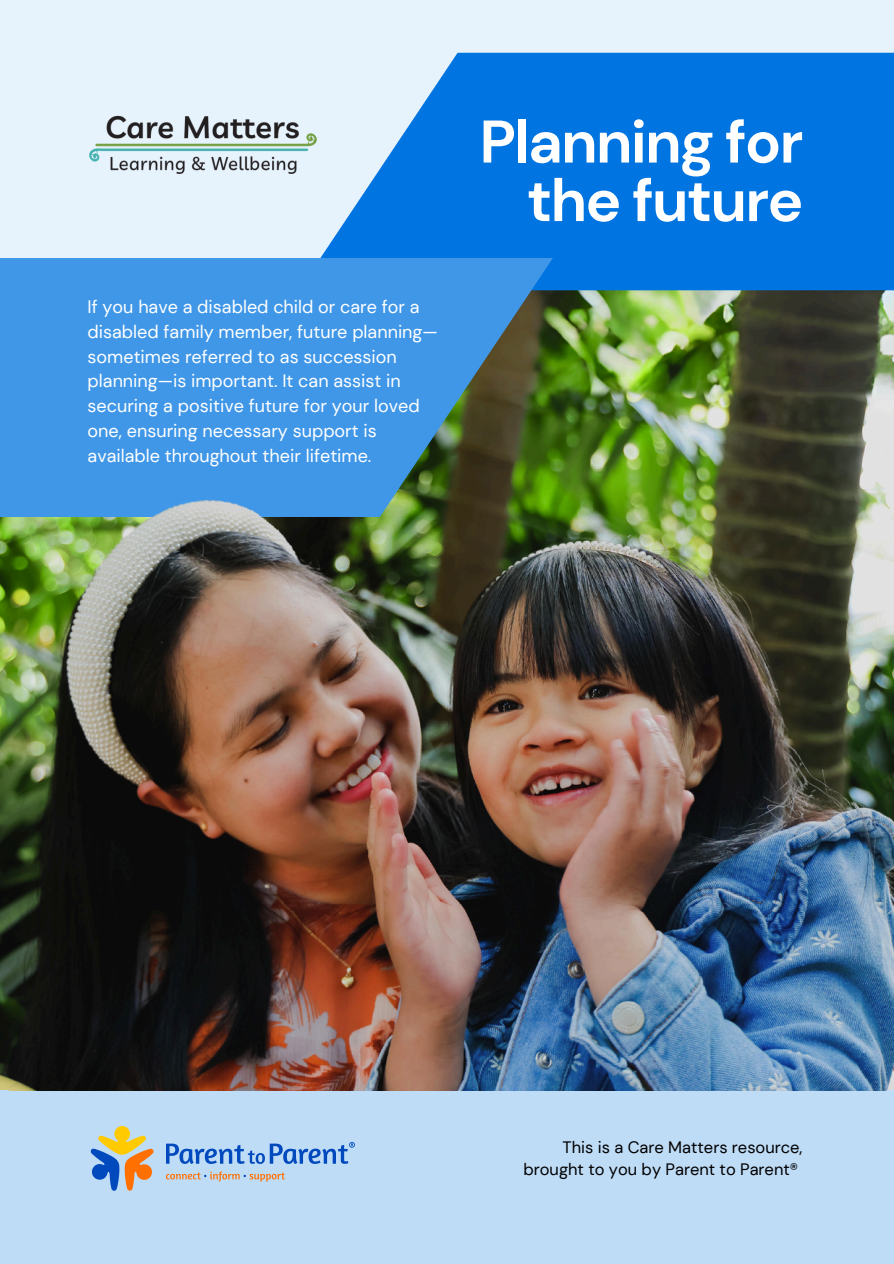
<style>
.page{position:relative;width:894px;height:1264px;background:#fff}
.page>*{position:absolute;margin:0;border:0;box-sizing:border-box;transform-origin:0 0}
.t1{font:700 60px/58.5px "DM Sans";letter-spacing:-.03em;color:#fff;text-align:right}
.t2{font:18px/24.8px "DM Sans";color:#fff}
.t3{font:16.5px/22.5px "DM Sans";color:#000;text-align:right}
</style>
<div class="page">
<div style="left:0;top:0;width:893px;height:1263px;background:#e6f2fc"></div>
<img style="left:552px;top:290px;width:341px;height:202px">
<svg style="left:320px;top:53px;width:573px;height:237px;background:#1981e3"></svg>
<div style="left:0;top:1090px;width:893px;height:173px;background:#bfdcf7"></div>
<img style="left:89px;top:115px;width:228px;height:59px">
<svg style="left:0;top:258px;width:552px;height:234px;background:#408dcd"></svg>
<img style="left:0;top:492px;width:893px;height:597px">
<svg style="left:91px;top:1126px;width:63px;height:64px"></svg>
<svg style="left:166px;top:1171px;width:119px;height:10px"></svg>
<svg style="left:166px;top:1142px;width:189px;height:21px"></svg>
<h1 class="t2" style="left:88px;top:294px;width:351px">If you have a disabled child or care for a disabled family member, future planning— sometimes referred to as succession planning—is important. It can assist in securing a positive future for your loved one, ensuring necessary support is available throughout their lifetime.</h1>
<p class="t1" style="left:479px;top:113px;width:325px">Planning for the future</p>
<p class="t3" style="left:523px;top:1135px;width:280px">This is a Care Matters resource, brought to you by Parent to Parent®</p>
</div>
